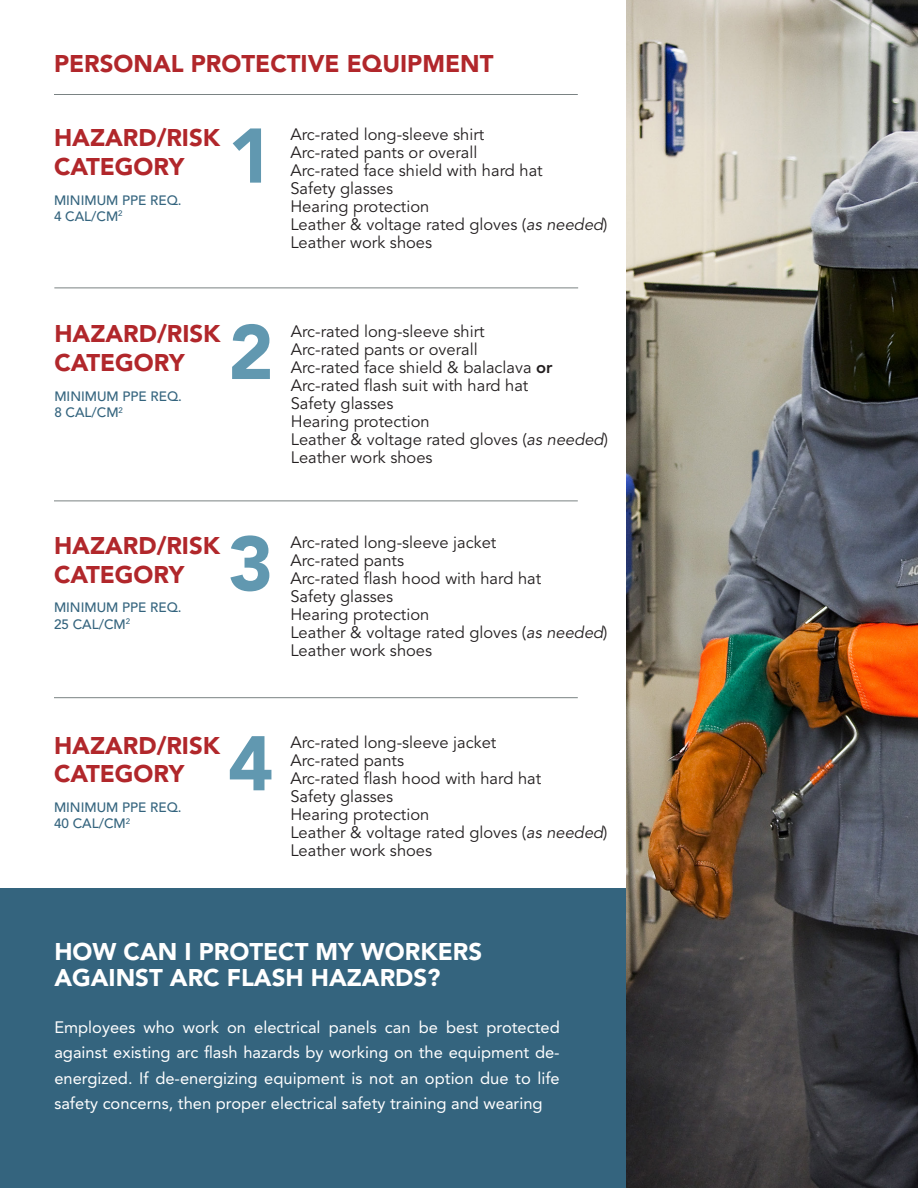
<style>
.page{position:relative;width:918px;height:1188px;background:#fff}
.page>*{position:absolute;margin:0;border:0;box-sizing:border-box;transform-origin:0 0}
.t1{font:900 76.5px "Avenir LT Std";color:#6198b0}
.t2{font:900 24px "Avenir LT Std";color:#b1272b}
.t3{font:900 24px "Avenir LT Std";color:#fff}
.t4{font:16.5px "Avenir LT Std";color:#231f20}
.t5{font:16.5px/25.5px "Avenir LT Std";color:#fff;text-align:justify}
.t6{font:500 13.5px "Avenir LT Std";color:#34647e}
.s1{font-style:italic}
.s2{font-weight:800}
</style>
<div class="page">
<img style="left:626px;top:0;width:292px;height:1188px">
<div style="left:0;top:888px;width:626px;height:300px;background:#34647e"></div>
<hr style="left:54px;top:94px;width:524px;height:1px;background:#7a8283">
<hr style="left:54px;top:288px;width:524px;height:1px;background:#7a8283">
<hr style="left:54px;top:501px;width:524px;height:1px;background:#7a8283">
<hr style="left:54px;top:697px;width:524px;height:1px;background:#7a8283">
<p class="t2" style="left:54px;top:49px;width:441px">PERSONAL PROTECTIVE EQUIPMENT</p>
<p class="t2" style="left:54px;top:123px;width:168px">HAZARD/RISK</p>
<p class="t2" style="left:54px;top:152px;width:132px">CATEGORY</p>
<p class="t6" style="left:54px;top:192px;width:129px">MINIMUM PPE REQ.</p>
<p class="t6" style="left:54px;top:208px;width:70px">4 CAL/CM<sup>2</sup></p>
<p class="t1" style="left:228px;top:110px;width:47px">1</p>
<p class="t4" style="left:290px;top:125px;width:195px">Arc-rated long-sleeve shirt</p>
<p class="t4" style="left:290px;top:143px;width:188px">Arc-rated pants or overall</p>
<p class="t4" style="left:290px;top:161px;width:254px">Arc-rated face shield with hard hat</p>
<p class="t4" style="left:290px;top:179px;width:104px">Safety glasses</p>
<p class="t4" style="left:290px;top:197px;width:140px">Hearing protection</p>
<p class="t4" style="left:290px;top:215px;width:319px">Leather &amp; voltage rated gloves (<span class="s1">as needed</span>)</p>
<p class="t4" style="left:290px;top:233px;width:143px">Leather work shoes</p>
<p class="t2" style="left:54px;top:319px;width:168px">HAZARD/RISK</p>
<p class="t2" style="left:54px;top:348px;width:132px">CATEGORY</p>
<p class="t6" style="left:54px;top:389px;width:129px">MINIMUM PPE REQ.</p>
<p class="t6" style="left:54px;top:405px;width:70px">8 CAL/CM<sup>2</sup></p>
<p class="t1" style="left:228px;top:306px;width:47px">2</p>
<p class="t4" style="left:291px;top:321px;width:195px">Arc-rated long-sleeve shirt</p>
<p class="t4" style="left:291px;top:339px;width:188px">Arc-rated pants or overall</p>
<p class="t4" style="left:291px;top:357px;width:263px">Arc-rated face shield &amp; balaclava <span class="s2">or</span></p>
<p class="t4" style="left:291px;top:375px;width:239px">Arc-rated flash suit with hard hat</p>
<p class="t4" style="left:291px;top:393px;width:104px">Safety glasses</p>
<p class="t4" style="left:291px;top:411px;width:140px">Hearing protection</p>
<p class="t4" style="left:291px;top:429px;width:319px">Leather &amp; voltage rated gloves (<span class="s1">as needed</span>)</p>
<p class="t4" style="left:291px;top:447px;width:143px">Leather work shoes</p>
<p class="t2" style="left:54px;top:531px;width:168px">HAZARD/RISK</p>
<p class="t2" style="left:54px;top:560px;width:132px">CATEGORY</p>
<p class="t6" style="left:54px;top:600px;width:129px">MINIMUM PPE REQ.</p>
<p class="t6" style="left:54px;top:616px;width:78px">25 CAL/CM<sup>2</sup></p>
<p class="t1" style="left:228px;top:518px;width:47px">3</p>
<p class="t4" style="left:290px;top:533px;width:207px">Arc-rated long-sleeve jacket</p>
<p class="t4" style="left:290px;top:551px;width:115px">Arc-rated pants</p>
<p class="t4" style="left:290px;top:569px;width:252px">Arc-rated flash hood with hard hat</p>
<p class="t4" style="left:290px;top:587px;width:104px">Safety glasses</p>
<p class="t4" style="left:290px;top:605px;width:140px">Hearing protection</p>
<p class="t4" style="left:290px;top:623px;width:319px">Leather &amp; voltage rated gloves (<span class="s1">as needed</span>)</p>
<p class="t4" style="left:290px;top:641px;width:143px">Leather work shoes</p>
<p class="t2" style="left:54px;top:731px;width:168px">HAZARD/RISK</p>
<p class="t2" style="left:54px;top:760px;width:132px">CATEGORY</p>
<p class="t6" style="left:54px;top:800px;width:129px">MINIMUM PPE REQ.</p>
<p class="t6" style="left:54px;top:816px;width:78px">40 CAL/CM<sup>2</sup></p>
<p class="t1" style="left:228px;top:717px;width:47px">4</p>
<p class="t4" style="left:290px;top:733px;width:207px">Arc-rated long-sleeve jacket</p>
<p class="t4" style="left:290px;top:751px;width:115px">Arc-rated pants</p>
<p class="t4" style="left:290px;top:769px;width:252px">Arc-rated flash hood with hard hat</p>
<p class="t4" style="left:290px;top:787px;width:104px">Safety glasses</p>
<p class="t4" style="left:290px;top:805px;width:140px">Hearing protection</p>
<p class="t4" style="left:290px;top:823px;width:319px">Leather &amp; voltage rated gloves (<span class="s1">as needed</span>)</p>
<p class="t4" style="left:290px;top:841px;width:143px">Leather work shoes</p>
<p class="t3" style="left:54px;top:937px;width:429px">HOW CAN I PROTECT MY WORKERS</p>
<p class="t3" style="left:54px;top:963px;width:388px">AGAINST ARC FLASH HAZARDS?</p>
<p class="t5" style="left:54px;top:1014px;width:507px">Employees who work on electrical panels can be best protected against existing arc flash hazards by working on the equipment de&shy;energized. If de-energizing equipment is not an option due to life safety concerns, then proper electrical safety training and wearing</p>
</div>
